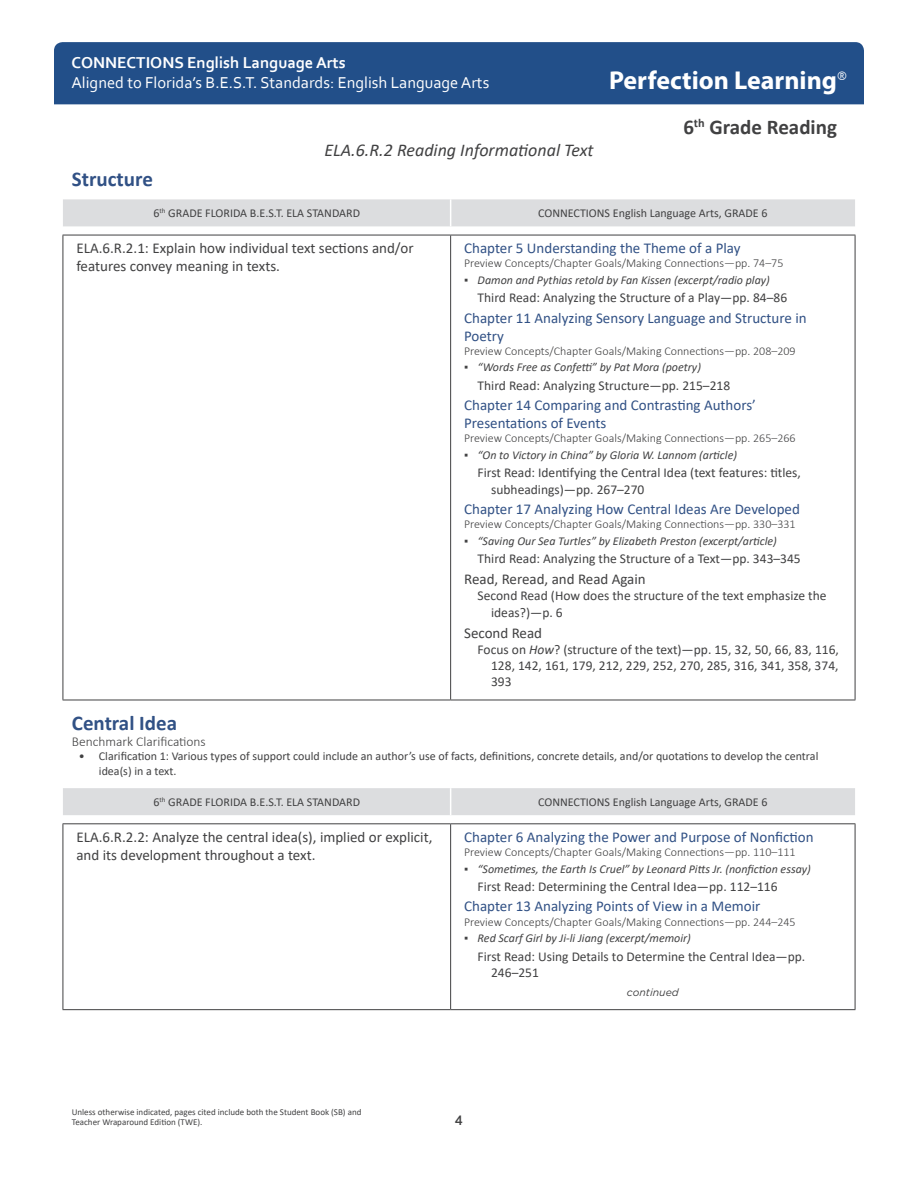
<style>
.page{position:relative;width:918px;height:1188px;background:#fff}
.page>*{position:absolute;margin:0;border:0;box-sizing:border-box;transform-origin:0 0}
.t1{font:700 25.95px "Myriad Pro";color:#fff}
.Perfection_Subsectio{font:700 21px "Calibri";color:#315185}
.t2{font:700 21px "Calibri";color:#414142}
.t3{font:italic 18px "Calibri";color:#414142}
.t4{font:16.5px "Corbel";color:#fff}
.t5{font:700 16.5px "Corbel";color:#fff}
.FL_BEST_Citations_Ch{font:15px/18px "Calibri";color:#315185}
.FL_BEST_Standard{font:15px/18px "Calibri";color:#414142}
.L_BEST_Citations_Hea{font:15px "Calibri";color:#414142}
.FL_BEST_Citations_1s{font:13.5px/16.2px "Calibri";color:#414142}
.BenchClar_head{font:300 13.5px "Calibri";color:#414142}
.t6{font:500 13.5px "Gotham Narrow";color:#414142}
.Chapter_intro{font:300 12px "Calibri";color:#414142}
.t7{font:italic 12px "Calibri";color:#414142}
.Calibri_Table_header{font:12px/14.4px "Calibri";color:#414142}
.CONTINUED{font:italic 10.5px "Gotham";color:#414142}
.t8{font:9px/10.8px "Calibri";color:#414142}
.s1{font-style:normal}
.s2{font-style:italic}
</style>
<div class="page">
<div style="left:54px;top:42px;width:810px;height:62px;background:#224f89"></div>
<hr style="left:63px;top:235px;width:1px;height:465px;background:#414142">
<hr style="left:450px;top:235px;width:1px;height:465px;background:#414142">
<hr style="left:855px;top:235px;width:1px;height:465px;background:#414142">
<hr style="left:63px;top:700px;width:388px;height:1px;background:#414142">
<hr style="left:451px;top:700px;width:404px;height:1px;background:#414142">
<hr style="left:63px;top:235px;width:388px;height:1px;background:#414142">
<hr style="left:451px;top:235px;width:404px;height:1px;background:#414142">
<div style="left:63px;top:199px;width:792px;height:27px;background:#dcdddf"></div>
<hr style="left:63px;top:824px;width:1px;height:185px;background:#414142">
<hr style="left:450px;top:824px;width:1px;height:185px;background:#414142">
<hr style="left:855px;top:824px;width:1px;height:185px;background:#414142">
<hr style="left:63px;top:1009px;width:388px;height:1px;background:#414142">
<hr style="left:451px;top:1009px;width:404px;height:1px;background:#414142">
<hr style="left:63px;top:823px;width:388px;height:1px;background:#414142">
<hr style="left:451px;top:823px;width:404px;height:1px;background:#414142">
<div style="left:63px;top:788px;width:792px;height:27px;background:#dcdddf"></div>
<p class="t5" style="left:71px;top:52px;width:276px">CONNECTIONS English Language Arts</p>
<p class="t4" style="left:71px;top:72px;width:419px">Aligned to Florida’s B.E.S.T. Standards: English Language Arts</p>
<p class="Perfection_Subsectio" style="left:72px;top:164px;width:83px">Structure</p>
<h3 class="t3" style="left:324px;top:138px;width:271px">ELA.6.R.2 Reading Informational Text</h3>
<h1 class="t1" style="left:609px;top:63px;width:239px">Perfection Learning<sup>®</sup></h1>
<h2 class="t2" style="left:683px;top:113px;width:155px">6<sup>th</sup> Grade Reading</h2>
<p class="Calibri_Table_header" style="left:153px;top:206px;width:208px">6<sup>th</sup> GRADE FLORIDA B.E.S.T. ELA STANDARD</p>
<p class="Calibri_Table_header" style="left:538px;top:206px;width:231px">CONNECTIONS English Language Arts, GRADE 6</p>
<p class="FL_BEST_Standard" style="left:76px;top:239px;width:339px">ELA.6.R.2.1: Explain how individual text sections and/or features convey meaning in texts.</p>
<p class="FL_BEST_Citations_Ch" style="left:464px;top:239px;width:278px">Chapter 5 Understanding the Theme of a Play</p>
<p class="Chapter_intro" style="left:464px;top:256px;width:321px">Preview Concepts/Chapter Goals/Making Connections—pp. 74–75</p>
<p class="t7" style="left:464px;top:272px;width:307px"><span class="s1">▪</span> Damon and Pythias retold by Fan Kissen (excerpt/radio play)</p>
<p class="FL_BEST_Citations_1s" style="left:478px;top:289px;width:311px">Third Read: Analyzing the Structure of a Play—pp. 84–86</p>
<p class="FL_BEST_Citations_Ch" style="left:464px;top:308px;width:344px">Chapter 11 Analyzing Sensory Language and Structure in<br>Poetry</p>
<p class="Chapter_intro" style="left:464px;top:344px;width:333px">Preview Concepts/Chapter Goals/Making Connections—pp. 208–209</p>
<p class="t7" style="left:464px;top:359px;width:238px"><span class="s1">▪</span> “Words Free as Confetti” by Pat Mora (poetry)</p>
<p class="FL_BEST_Citations_1s" style="left:478px;top:377px;width:254px">Third Read: Analyzing Structure—pp. 215–218</p>
<p class="FL_BEST_Citations_Ch" style="left:464px;top:396px;width:293px">Chapter 14 Comparing and Contrasting Authors’<br>Presentations of Events</p>
<p class="Chapter_intro" style="left:464px;top:431px;width:333px">Preview Concepts/Chapter Goals/Making Connections—pp. 265–266</p>
<p class="t7" style="left:464px;top:447px;width:274px"><span class="s1">▪</span> “On to Victory in China” by Gloria W. Lannom (article)</p>
<p class="FL_BEST_Citations_1s" style="left:491px;top:464px;width:311px;text-indent:-14px">First Read: Identifying the Central Idea (text features: titles, subheadings)—pp. 267–270</p>
<p class="FL_BEST_Citations_Ch" style="left:464px;top:499px;width:337px">Chapter 17 Analyzing How Central Ideas Are Developed</p>
<p class="Chapter_intro" style="left:464px;top:517px;width:333px">Preview Concepts/Chapter Goals/Making Connections—pp. 330–331</p>
<p class="t7" style="left:464px;top:532px;width:314px"><span class="s1">▪</span> “Saving Our Sea Turtles” by Elizabeth Preston (excerpt/article)</p>
<p class="FL_BEST_Citations_1s" style="left:478px;top:550px;width:325px">Third Read: Analyzing the Structure of a Text—pp. 343–345</p>
<p class="L_BEST_Citations_Hea" style="left:464px;top:569px;width:183px">Read, Reread, and Read Again</p>
<p class="FL_BEST_Citations_1s" style="left:491px;top:588px;width:337px;text-indent:-14px">Second Read (How does the structure of the text emphasize the ideas?)—p. 6</p>
<p class="L_BEST_Citations_Hea" style="left:464px;top:623px;width:80px">Second Read</p>
<p class="FL_BEST_Citations_1s" style="left:491px;top:641px;width:349px;text-align:justify;text-indent:-14px">Focus on <span class="s2">How</span>? (structure of the text)—pp. 15, 32, 50, 66, 83, 116, 128, 142, 161, 179, 212, 229, 252, 270, 285, 316, 341, 358, 374, 393</p>
<p class="Perfection_Subsectio" style="left:72px;top:708px;width:107px">Central Idea</p>
<p class="BenchClar_head" style="left:72px;top:733px;width:135px">Benchmark Clarifications</p>
<p class="Calibri_Table_header" style="left:99px;top:749px;width:721px;text-indent:-20px">• Clarification 1: Various types of support could include an author’s use of facts, definitions, concrete details, and/or quotations to develop the central idea(s) in a text.</p>
<p class="Calibri_Table_header" style="left:153px;top:795px;width:208px">6<sup>th</sup> GRADE FLORIDA B.E.S.T. ELA STANDARD</p>
<p class="Calibri_Table_header" style="left:538px;top:795px;width:231px">CONNECTIONS English Language Arts, GRADE 6</p>
<p class="FL_BEST_Standard" style="left:76px;top:827px;width:358px">ELA.6.R.2.2: Analyze the central idea(s), implied or explicit, and its development throughout a text.</p>
<p class="FL_BEST_Citations_Ch" style="left:464px;top:827px;width:351px">Chapter 6 Analyzing the Power and Purpose of Nonfiction</p>
<p class="Chapter_intro" style="left:464px;top:845px;width:333px">Preview Concepts/Chapter Goals/Making Connections—pp. 110–111</p>
<p class="t7" style="left:464px;top:860px;width:348px"><span class="s1">▪</span> “Sometimes, the Earth Is Cruel” by Leonard Pitts Jr. (nonfiction essay)</p>
<p class="FL_BEST_Citations_1s" style="left:478px;top:878px;width:301px">First Read: Determining the Central Idea—pp. 112–116</p>
<p class="FL_BEST_Citations_Ch" style="left:464px;top:897px;width:298px">Chapter 13 Analyzing Points of View in a Memoir</p>
<p class="Chapter_intro" style="left:464px;top:914px;width:333px">Preview Concepts/Chapter Goals/Making Connections—pp. 244–245</p>
<p class="t7" style="left:464px;top:930px;width:228px"><span class="s1">▪</span> Red Scarf Girl by Ji-li Jiang (excerpt/memoir)</p>
<p class="FL_BEST_Citations_1s" style="left:491px;top:948px;width:316px;text-indent:-14px">First Read: Using Details to Determine the Central Idea—pp.<br>246–251</p>
<p class="CONTINUED" style="left:627px;top:986px;width:53px">continued</p>
<p class="t8" style="left:72px;top:1106px;width:291px">Unless otherwise indicated, pages cited include both the Student Book (SB) and<br>Teacher Wraparound Edition (TWE).</p>
<p class="t6" style="left:455px;top:1112px;width:10px">4</p>
</div>
